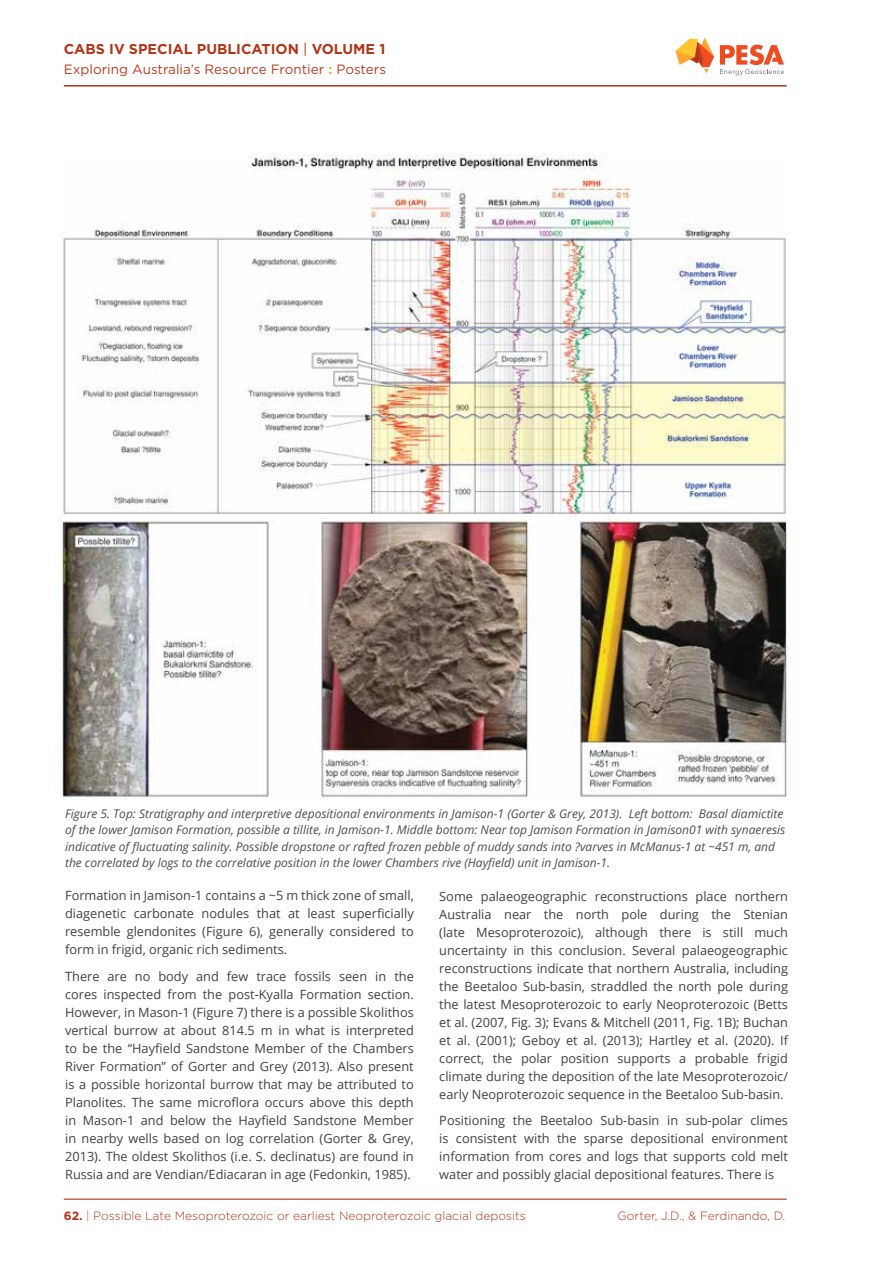
<style>
.page{position:relative;width:893px;height:1263px;background:#fff}
.page>*{position:absolute;margin:0;border:0;box-sizing:border-box;transform-origin:0 0}
.t1{font:700 14.25px "Gotham";color:#b23519}
.t2{font:13.5px "Gotham";color:#be3a1f}
.t3{font:12.75px/18px "Open Sans";color:#414042;text-align:justify}
.t4{font:italic 12px/16.5px "Open Sans";color:#4d4d4f}
.t5{font:300 12px "Gotham";color:#b23519}
.s1{font-weight:400}
.s2{font-weight:700;color:#faa631}
.s3{font-weight:700}
.s4{color:#bd512f}
</style>
<div class="page">
<img style="left:63px;top:155px;width:723px;height:361px">
<img style="left:61px;top:518px;width:726px;height:282px">
<hr style="left:64px;top:85px;width:723px;height:2px;background:#b23519">
<svg style="left:675px;top:37px;width:109px;height:39px"></svg>
<hr style="left:64px;top:1198px;width:723px;height:2px;background:#b23519">
<p class="t1" style="left:64px;top:39px;width:323px">CABS IV SPECIAL PUBLICATION <span class="s1">|</span> VOLUME 1</p>
<p class="t2" style="left:64px;top:61px;width:324px">Exploring Australia’s Resource Frontier <span class="s2">:</span> Posters</p>
<p class="t4" style="left:65px;top:805px;width:722px">Figure 5. Top: Stratigraphy and interpretive depositional environments in Jamison-1 (Gorter &amp; Grey, 2013). Left bottom: Basal diamictite of the lower Jamison Formation, possible a tillite, in Jamison-1. Middle bottom: Near top Jamison Formation in Jamison01 with synaeresis indicative of fluctuating salinity. Possible dropstone or rafted frozen pebble of muddy sands into ?varves in McManus-1 at ~451 m, and the correlated by logs to the correlative position in the lower Chambers rive (Hayfield) unit in Jamison-1.</p>
<p class="t3" style="left:65px;top:886px;width:350px">Formation in Jamison-1 contains a ~5 m thick zone of small, diagenetic carbonate nodules that at least superficially resemble glendonites (Figure 6), generally considered to form in frigid, organic rich sediments.</p>
<p class="t3" style="left:65px;top:967px;width:350px">There are no body and few trace fossils seen in the cores inspected from the post-Kyalla Formation section.<br>However, in Mason-1 (Figure 7) there is a possible Skolithos vertical burrow at about 814.5 m in what is interpreted to be the “Hayfield Sandstone Member of the Chambers River Formation” of Gorter and Grey (2013). Also present is a possible horizontal burrow that may be attributed to Planolites. The same microflora occurs above this depth in Mason-1 and below the Hayfield Sandstone Member in nearby wells based on log correlation (Gorter &amp; Grey, 2013). The oldest Skolithos (i.e. S. declinatus) are found in Russia and are Vendian/Ediacaran in age (Fedonkin, 1985).</p>
<p class="t3" style="left:439px;top:886px;width:350px">Some palaeogeographic reconstructions place northern Australia near the north pole during the Stenian (late Mesoproterozoic), although there is still much uncertainty in this conclusion. Several palaeogeographic reconstructions indicate that northern Australia, including the Beetaloo Sub-basin, straddled the north pole during the latest Mesoproterozoic to early Neoproterozoic (Betts et al. (2007, Fig. 3); Evans &amp; Mitchell (2011, Fig. 1B); Buchan et al. (2001); Geboy et al. (2013); Hartley et al. (2020). If correct, the polar position supports a probable frigid climate during the deposition of the late Mesoproterozoic/ early Neoproterozoic sequence in the Beetaloo Sub-basin.</p>
<p class="t3" style="left:439px;top:1111px;width:350px">Positioning the Beetaloo Sub-basin in sub-polar climes is consistent with the sparse depositional environment information from cores and logs that supports cold melt water and possibly glacial depositional features. There is</p>
<p class="t5" style="left:64px;top:1208px;width:464px"><span class="s3">62.</span> <span class="s4">|</span> Possible Late Mesoproterozoic or earliest Neoproterozoic glacial deposits</p>
<p class="t5" style="left:617px;top:1208px;width:169px">Gorter, J.D., &amp; Ferdinando, D.</p>
</div>
